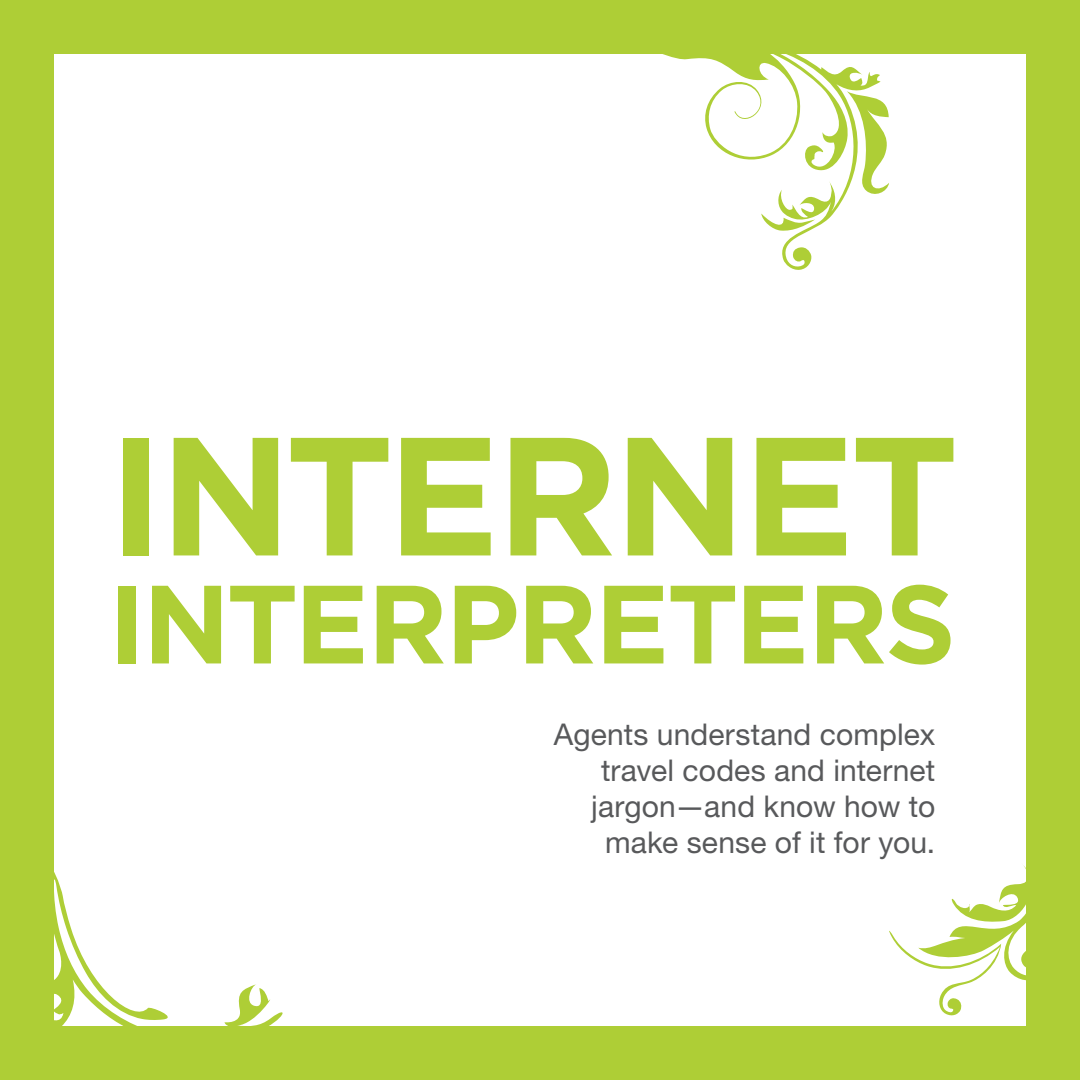
<style>
.page{position:relative;width:1080px;height:1080px;background:#aece36}
.page>*{position:absolute;margin:0;border:0;box-sizing:border-box;transform-origin:0 0}
.t1{font:700 168px "Gotham";letter-spacing:-.03em;color:#aece36}
.t2{font:700 111px "Gotham";letter-spacing:-.025em;color:#aece36}
.t3{font:30px/36px "Helvetica Neue";letter-spacing:.005em;color:#58595b;text-align:right}
</style>
<div class="page">
<div style="left:54px;top:54px;width:972px;height:972px;background:#fff"></div>
<svg style="left:54px;top:872px;width:229px;height:154px"></svg>
<svg style="left:889px;top:865px;width:137px;height:151px"></svg>
<svg style="left:882px;top:102px;width:7px;height:90px"></svg>
<svg style="left:663px;top:54px;width:219px;height:216px"></svg>
<h1 class="t1" style="left:108px;top:399px;width:853px">INTERNET</h1>
<h2 class="t2" style="left:108px;top:560px;width:850px">INTERPRETERS</h2>
<p class="t3" style="left:554px;top:716px;width:383px">Agents understand complex travel codes and internet jargon—and know how to make sense of it for you.</p>
</div>
